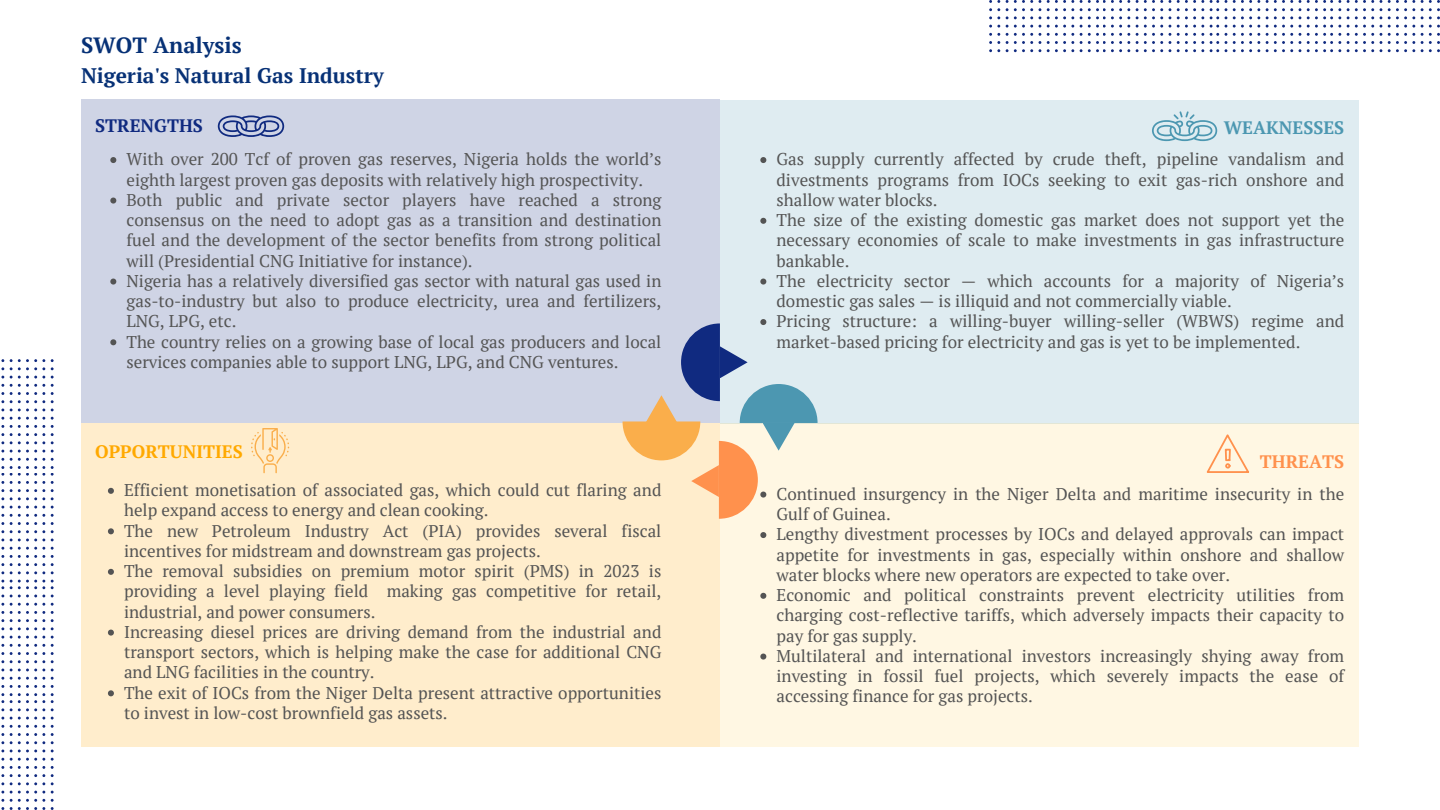
<style>
.page{position:relative;width:1440px;height:810px;background:#fff}
.page>*{position:absolute;margin:0;border:0;box-sizing:border-box;transform-origin:0 0}
.t1{font:700 22px "PT Serif";color:#073176}
.t2{font:700 21px "PT Serif";color:#073176}
.t3{font:700 18px "PT Serif";color:#ffa900}
.t4{font:700 18px "PT Serif";color:#4c97b1}
.t5{font:700 18px "PT Serif";color:#102a80}
.t6{font:700 18px "PT Serif";color:#ff914d}
.t7{font:17px/20.2px "PT Serif";color:#545454;text-align:justify}
</style>
<div class="page">
<div style="left:720px;top:100px;width:639px;height:324px;background:#dfecf1"></div>
<div style="left:81px;top:99px;width:639px;height:324px;background:#cfd4e5"></div>
<div style="left:81px;top:423px;width:639px;height:324px;background:#ffedcc"></div>
<div style="left:720px;top:423px;width:639px;height:324px;background:#fff7e3"></div>
<svg style="left:218px;top:115px;width:66px;height:22px"></svg>
<svg style="left:1152px;top:111px;width:65px;height:30px"></svg>
<svg style="left:251px;top:428px;width:38px;height:45px"></svg>
<svg style="left:1207px;top:434px;width:42px;height:39px"></svg>
<svg style="left:110px;top:157px;width:6px;height:6px"></svg>
<svg style="left:110px;top:198px;width:6px;height:6px"></svg>
<svg style="left:110px;top:279px;width:6px;height:6px"></svg>
<svg style="left:110px;top:339px;width:6px;height:6px"></svg>
<svg style="left:760px;top:157px;width:6px;height:6px"></svg>
<svg style="left:760px;top:218px;width:6px;height:6px"></svg>
<svg style="left:760px;top:279px;width:6px;height:6px"></svg>
<svg style="left:623px;top:319px;width:195px;height:200px"></svg>
<svg style="left:760px;top:532px;width:6px;height:6px"></svg>
<svg style="left:760px;top:593px;width:6px;height:6px"></svg>
<svg style="left:760px;top:654px;width:6px;height:6px"></svg>
<svg style="left:108px;top:488px;width:6px;height:6px"></svg>
<svg style="left:108px;top:528px;width:6px;height:6px"></svg>
<svg style="left:108px;top:569px;width:6px;height:6px"></svg>
<svg style="left:108px;top:630px;width:6px;height:6px"></svg>
<svg style="left:108px;top:690px;width:6px;height:6px"></svg>
<svg style="left:1421px;top:25px;width:19px;height:27px"></svg>
<svg style="left:1388px;top:25px;width:27px;height:27px"></svg>
<svg style="left:1421px;top:0;width:19px;height:19px"></svg>
<svg style="left:1388px;top:0;width:27px;height:19px"></svg>
<svg style="left:1380px;top:25px;width:2px;height:27px"></svg>
<svg style="left:1347px;top:25px;width:27px;height:27px"></svg>
<svg style="left:1380px;top:0;width:2px;height:19px"></svg>
<svg style="left:1347px;top:0;width:27px;height:19px"></svg>
<svg style="left:1307px;top:25px;width:34px;height:27px"></svg>
<svg style="left:1299px;top:25px;width:2px;height:27px"></svg>
<svg style="left:1307px;top:0;width:34px;height:19px"></svg>
<svg style="left:1299px;top:0;width:2px;height:19px"></svg>
<svg style="left:1266px;top:25px;width:27px;height:27px"></svg>
<svg style="left:1233px;top:25px;width:27px;height:27px"></svg>
<svg style="left:1225px;top:25px;width:2px;height:27px"></svg>
<svg style="left:1266px;top:0;width:27px;height:19px"></svg>
<svg style="left:1233px;top:0;width:27px;height:19px"></svg>
<svg style="left:1225px;top:0;width:2px;height:19px"></svg>
<svg style="left:1210px;top:25px;width:9px;height:27px"></svg>
<svg style="left:1177px;top:25px;width:27px;height:27px"></svg>
<svg style="left:1169px;top:25px;width:2px;height:27px"></svg>
<svg style="left:1210px;top:0;width:9px;height:19px"></svg>
<svg style="left:1177px;top:0;width:27px;height:19px"></svg>
<svg style="left:1169px;top:0;width:2px;height:19px"></svg>
<svg style="left:1136px;top:25px;width:27px;height:27px"></svg>
<svg style="left:1136px;top:0;width:27px;height:19px"></svg>
<svg style="left:1080px;top:25px;width:50px;height:27px"></svg>
<svg style="left:1047px;top:25px;width:27px;height:27px"></svg>
<svg style="left:1080px;top:0;width:50px;height:19px"></svg>
<svg style="left:1047px;top:0;width:27px;height:19px"></svg>
<svg style="left:1039px;top:25px;width:2px;height:27px"></svg>
<svg style="left:1006px;top:25px;width:27px;height:27px"></svg>
<svg style="left:989px;top:25px;width:11px;height:27px"></svg>
<svg style="left:1039px;top:0;width:2px;height:19px"></svg>
<svg style="left:1006px;top:0;width:27px;height:19px"></svg>
<svg style="left:989px;top:0;width:11px;height:19px"></svg>
<svg style="left:1px;top:791px;width:3px;height:19px"></svg>
<svg style="left:1px;top:758px;width:3px;height:27px"></svg>
<svg style="left:10px;top:791px;width:35px;height:19px"></svg>
<svg style="left:10px;top:758px;width:35px;height:27px"></svg>
<svg style="left:51px;top:791px;width:3px;height:19px"></svg>
<svg style="left:51px;top:758px;width:3px;height:27px"></svg>
<svg style="left:1px;top:717px;width:3px;height:27px"></svg>
<svg style="left:10px;top:750px;width:35px;height:2px"></svg>
<svg style="left:10px;top:717px;width:35px;height:27px"></svg>
<svg style="left:51px;top:717px;width:3px;height:27px"></svg>
<svg style="left:1px;top:677px;width:3px;height:34px"></svg>
<svg style="left:10px;top:677px;width:35px;height:34px"></svg>
<svg style="left:10px;top:669px;width:35px;height:2px"></svg>
<svg style="left:51px;top:677px;width:3px;height:34px"></svg>
<svg style="left:1px;top:636px;width:3px;height:27px"></svg>
<svg style="left:1px;top:603px;width:3px;height:27px"></svg>
<svg style="left:10px;top:636px;width:35px;height:27px"></svg>
<svg style="left:10px;top:603px;width:35px;height:27px"></svg>
<svg style="left:10px;top:595px;width:35px;height:2px"></svg>
<svg style="left:51px;top:636px;width:3px;height:27px"></svg>
<svg style="left:51px;top:603px;width:3px;height:27px"></svg>
<svg style="left:1px;top:580px;width:3px;height:9px"></svg>
<svg style="left:1px;top:547px;width:3px;height:27px"></svg>
<svg style="left:10px;top:580px;width:35px;height:9px"></svg>
<svg style="left:10px;top:547px;width:35px;height:27px"></svg>
<svg style="left:10px;top:539px;width:35px;height:2px"></svg>
<svg style="left:51px;top:580px;width:3px;height:9px"></svg>
<svg style="left:51px;top:547px;width:3px;height:27px"></svg>
<svg style="left:1px;top:506px;width:3px;height:27px"></svg>
<svg style="left:10px;top:506px;width:35px;height:27px"></svg>
<svg style="left:51px;top:506px;width:3px;height:27px"></svg>
<svg style="left:1px;top:450px;width:3px;height:50px"></svg>
<svg style="left:1px;top:417px;width:3px;height:27px"></svg>
<svg style="left:10px;top:450px;width:35px;height:50px"></svg>
<svg style="left:10px;top:417px;width:35px;height:27px"></svg>
<svg style="left:51px;top:450px;width:3px;height:50px"></svg>
<svg style="left:51px;top:417px;width:3px;height:27px"></svg>
<svg style="left:1px;top:376px;width:3px;height:27px"></svg>
<svg style="left:1px;top:359px;width:3px;height:11px"></svg>
<svg style="left:10px;top:409px;width:35px;height:2px"></svg>
<svg style="left:10px;top:376px;width:35px;height:27px"></svg>
<svg style="left:10px;top:359px;width:35px;height:11px"></svg>
<svg style="left:51px;top:376px;width:3px;height:27px"></svg>
<svg style="left:51px;top:359px;width:3px;height:11px"></svg>
<p class="t1" style="left:81px;top:30px;width:162px">SWOT Analysis</p>
<p class="t2" style="left:81px;top:62px;width:304px">Nigeria's Natural Gas Industry</p>
<p class="t5" style="left:95px;top:114px;width:109px">STRENGTHS</p>
<p class="t7" style="left:126px;top:149px;width:536px">With over 200 Tcf of proven gas reserves, Nigeria holds the world’s eighth largest proven gas deposits with relatively high prospectivity.</p>
<p class="t7" style="left:126px;top:189px;width:536px">Both public and private sector players have reached a strong consensus on the need to adopt gas as a transition and destination fuel and the development of the sector benefits from strong political will (Presidential CNG Initiative for instance).</p>
<p class="t7" style="left:126px;top:270px;width:536px">Nigeria has a relatively diversified gas sector with natural gas used in gas-to-industry but also to produce electricity, urea and fertilizers, LNG, LPG, etc.</p>
<p class="t7" style="left:126px;top:331px;width:536px">The country relies on a growing base of local gas producers and local services companies able to support LNG, LPG, and CNG ventures.</p>
<p class="t3" style="left:95px;top:439px;width:149px">OPPORTUNITIES</p>
<p class="t7" style="left:124px;top:480px;width:539px">Efficient monetisation of associated gas, which could cut flaring and help expand access to energy and clean cooking.</p>
<p class="t7" style="left:124px;top:520px;width:539px">The new Petroleum Industry Act (PIA) provides several fiscal incentives for midstream and downstream gas projects.</p>
<p class="t7" style="left:124px;top:561px;width:539px">The removal subsidies on premium motor spirit (PMS) in 2023 is providing a level playing field making gas competitive for retail, industrial, and power consumers.</p>
<p class="t7" style="left:124px;top:621px;width:539px">Increasing diesel prices are driving demand from the industrial and transport sectors, which is helping make the case for additional CNG and LNG facilities in the country.</p>
<p class="t7" style="left:124px;top:682px;width:539px">The exit of IOCs from the Niger Delta present attractive opportunities to invest in low-cost brownfield gas assets.</p>
<p class="t4" style="left:1224px;top:116px;width:122px">WEAKNESSES</p>
<p class="t7" style="left:777px;top:149px;width:569px">Gas supply currently affected by crude theft, pipeline vandalism and divestments programs from IOCs seeking to exit gas-rich onshore and shallow water blocks.</p>
<p class="t7" style="left:777px;top:210px;width:569px">The size of the existing domestic gas market does not support yet the necessary economies of scale to make investments in gas infrastructure bankable.</p>
<p class="t7" style="left:777px;top:270px;width:569px">The electricity sector — which accounts for a majority of Nigeria’s domestic gas sales — is illiquid and not commercially viable.</p>
<p class="t7" style="left:777px;top:311px;width:569px">Pricing structure: a willing-buyer willing-seller (WBWS) regime and market-based pricing for electricity and gas is yet to be implemented.</p>
<p class="t6" style="left:1260px;top:449px;width:86px">THREATS</p>
<p class="t7" style="left:777px;top:483px;width:569px">Continued insurgency in the Niger Delta and maritime insecurity in the<br>Gulf of Guinea.</p>
<p class="t7" style="left:777px;top:524px;width:569px">Lengthy divestment processes by IOCs and delayed approvals can impact appetite for investments in gas, especially within onshore and shallow water blocks where new operators are expected to take over.</p>
<p class="t7" style="left:777px;top:585px;width:569px">Economic and political constraints prevent electricity utilities from charging cost-reflective tariffs, which adversely impacts their capacity to pay for gas supply.</p>
<p class="t7" style="left:777px;top:645px;width:569px">Multilateral and international investors increasingly shying away from investing in fossil fuel projects, which severely impacts the ease of accessing finance for gas projects.</p>
</div>
